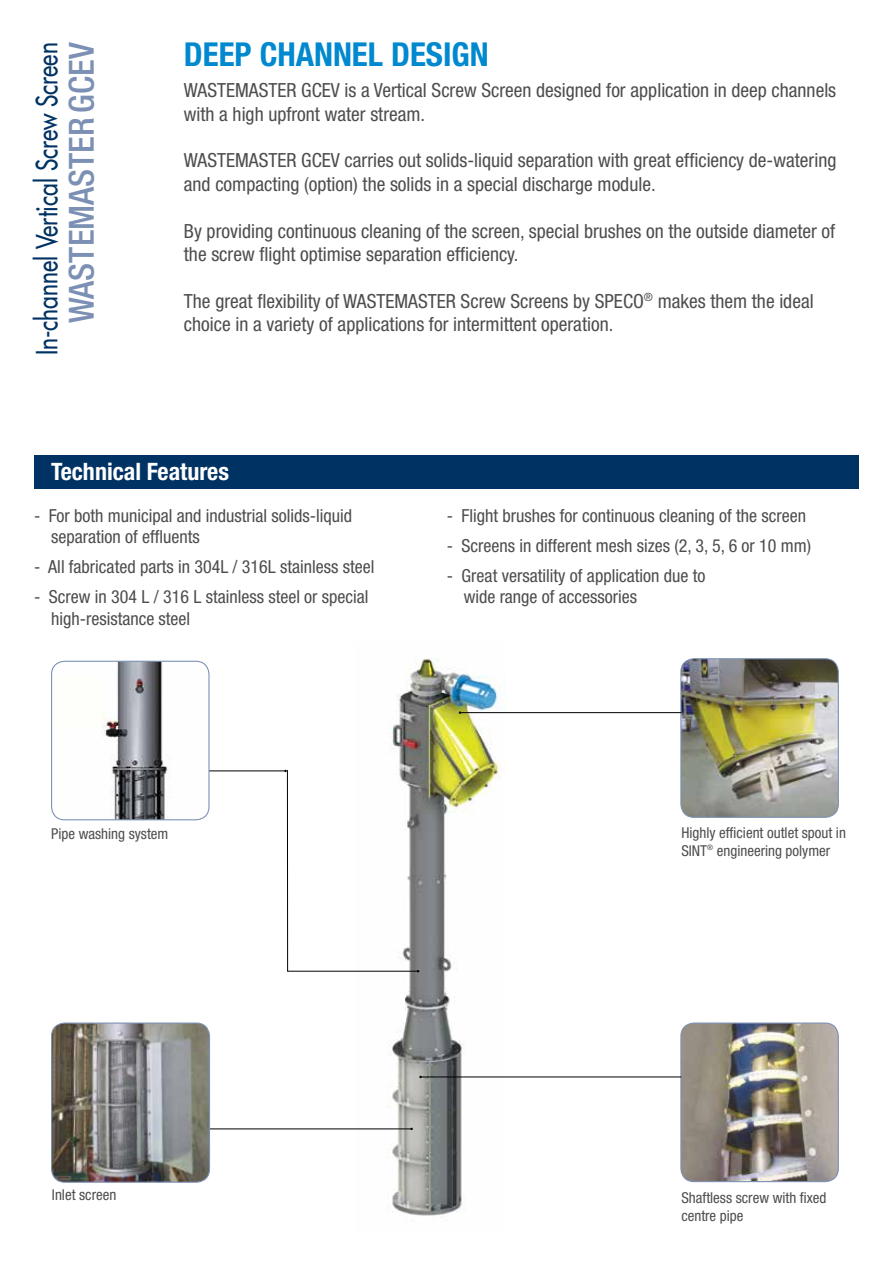
<style>
.page{position:relative;width:893px;height:1263px;background:#fff}
.page>*{position:absolute;margin:0;border:0;box-sizing:border-box;transform-origin:0 0}
.t1{font:500 condensed 34.65px "Helvetica Neue LT Std";color:#7b90b4}
.t2{font:700 condensed 33px "Helvetica Neue LT Std";color:#0089cf}
.t3{font:500 28.5px "Futura Std";color:#003263;scale:.8 1}
.t4{font:700 condensed 24px "Helvetica Neue LT Std";color:#fff}
.t5{font:condensed 19.5px/23.4px "Helvetica Neue LT Std";color:#4d4d4f}
.t6{font:condensed 18px/21.6px "Helvetica Neue LT Std";color:#4d4d4f}
.t7{font:condensed 15px/18px "Helvetica Neue LT Std";color:#4d4d4f}
</style>
<div class="page">
<img style="left:355px;top:658px;width:150px;height:563px">
<img style="left:682px;top:660px;width:156px;height:156px">
<div style="left:680px;top:658px;width:159px;height:160px;border:1px solid #7b90b4;border-radius:13px"></div>
<img style="left:682px;top:1024px;width:156px;height:157px">
<div style="left:680px;top:1022px;width:159px;height:160px;border:1px solid #7b90b4;border-radius:13px"></div>
<hr style="left:460px;top:712px;width:221px;height:1px;background:#000">
<hr style="left:421px;top:1077px;width:260px;height:1px;background:#000">
<hr style="left:190px;top:1128px;width:222px;height:1px;background:#000">
<svg style="left:169px;top:769px;width:250px;height:203px"></svg>
<div style="left:34px;top:455px;width:825px;height:34px;background:#003263"></div>
<img style="left:53px;top:1024px;width:157px;height:157px">
<div style="left:51px;top:1022px;width:159px;height:161px;border:1px solid #7b90b4;border-radius:13px"></div>
<img style="left:52px;top:661px;width:157px;height:159px">
<div style="left:51px;top:661px;width:159px;height:159px;border:1px solid #7b90b4;border-radius:13px"></div>
<h3 class="t3" style="left:29px;top:355px;width:393px;rotate:-90deg">In-channel Vertical Screw Screen</h3>
<h1 class="t1" style="left:61px;top:323px;width:283px;rotate:-90deg">WASTEMASTER GCEV</h1>
<h2 class="t2" style="left:184px;top:34px;width:306px">DEEP CHANNEL DESIGN</h2>
<p class="t5" style="left:184px;top:78px;width:654px">WASTEMASTER GCEV is a Vertical Screw Screen designed for application in deep channels with a high upfront water stream.</p>
<p class="t5" style="left:184px;top:149px;width:654px">WASTEMASTER GCEV carries out solids-liquid separation with great efficiency de-watering and compacting (option) the solids in a special discharge module.</p>
<p class="t5" style="left:184px;top:219px;width:653px">By providing continuous cleaning of the screen, special brushes on the outside diameter of the screw flight optimise separation efficiency.</p>
<p class="t5" style="left:184px;top:289px;width:631px">The great flexibility of WASTEMASTER Screw Screens by SPECO<sup>®</sup> makes them the ideal choice in a variety of applications for intermittent operation.</p>
<p class="t4" style="left:51px;top:457px;width:180px">Technical Features</p>
<p class="t6" style="left:51px;top:504px;width:303px;text-indent:-17px">- For both municipal and industrial solids-liquid separation of effluents</p>
<p class="t6" style="left:34px;top:556px;width:342px">- All fabricated parts in 304L / 316L stainless steel</p>
<p class="t6" style="left:51px;top:586px;width:319px;text-indent:-17px">- Screw in 304 L / 316 L stainless steel or special high-resistance steel</p>
<p class="t6" style="left:447px;top:504px;width:361px">- Flight brushes for continuous cleaning of the screen</p>
<p class="t6" style="left:447px;top:534px;width:366px">- Screens in different mesh sizes (2, 3, 5, 6 or 10 mm)</p>
<p class="t6" style="left:464px;top:565px;width:243px;text-indent:-17px">- Great versatility of application due to wide range of accessories</p>
<p class="t7" style="left:51px;top:825px;width:119px">Pipe washing system</p>
<p class="t7" style="left:681px;top:824px;width:166px">Highly efficient outlet spout in<br>SINT<sup>®</sup> engineering polymer</p>
<p class="t7" style="left:52px;top:1186px;width:66px">Inlet screen</p>
<p class="t7" style="left:681px;top:1188px;width:147px">Shaftless screw with fixed centre pipe</p>
</div>
